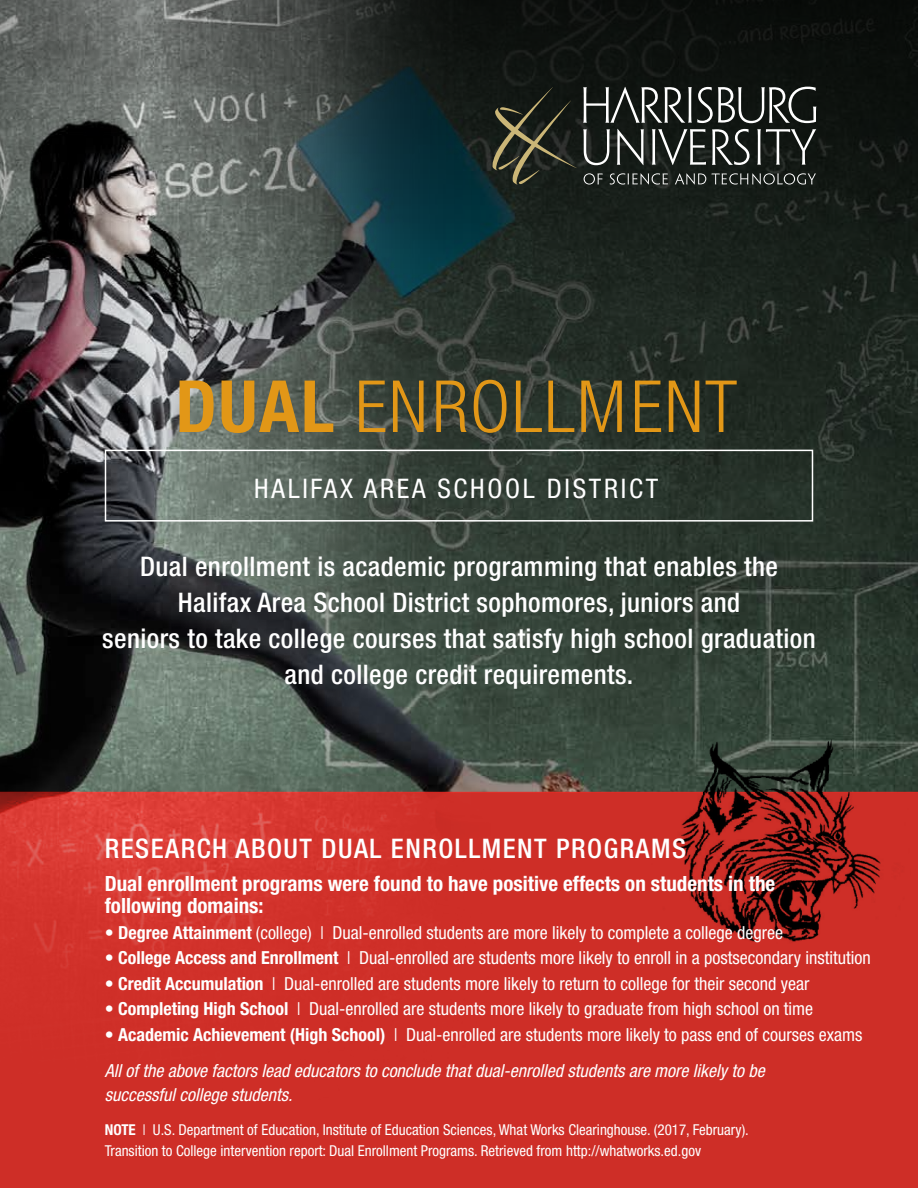
<style>
.page{position:relative;width:918px;height:1188px;background:#fff}
.page>*{position:absolute;margin:0;border:0;box-sizing:border-box;transform-origin:0 0}
.t1{font:300 condensed 72px "Helvetica Neue LT Std";letter-spacing:.025em;color:#e29717}
.t2{font:500 condensed 27px/36px "Helvetica Neue LT Std";letter-spacing:.015em;color:#fff;text-align:center}
.t3{font:500 condensed 27px "Helvetica Neue LT Std";letter-spacing:.055em;color:#fff}
.t4{font:condensed 27px "Helvetica Neue LT Std";letter-spacing:.1em;color:#fff}
.t5{font:700 condensed 21px/22.5px "Helvetica Neue LT Std";color:#fff}
.t6{font:condensed 18px "Helvetica Neue LT Std";color:#fff}
.t7{font:italic condensed 18px/36px "Helvetica Neue LT Std";color:#fff}
.t8{font:condensed 15px/21px "Helvetica Neue LT Std";color:#fff}
.s1{font-weight:700}
.s2{font-weight:300}
.s3{font-style:normal}
.s4{font-weight:700;font-style:normal}
.s5{font-weight:300;font-style:normal}
</style>
<div class="page">
<svg style="left:529px;top:0;width:389px;height:792px;background:#232c25"></svg>
<div style="left:0;top:792px;width:918px;height:396px;background:#ce2e27"></div>
<svg style="left:583px;top:129px;width:27px;height:36px"></svg>
<svg style="left:617px;top:129px;width:27px;height:36px"></svg>
<svg style="left:652px;top:129px;width:54px;height:36px;background:#4a4f4c"></svg>
<svg style="left:757px;top:129px;width:59px;height:36px;background:#3d423e"></svg>
<svg style="left:583px;top:87px;width:233px;height:36px"></svg>
<svg style="left:712px;top:129px;width:38px;height:36px"></svg>
<svg style="left:584px;top:173px;width:19px;height:12px"></svg>
<svg style="left:610px;top:173px;width:58px;height:12px"></svg>
<svg style="left:675px;top:173px;width:31px;height:12px"></svg>
<svg style="left:712px;top:173px;width:104px;height:12px"></svg>
<svg style="left:529px;top:87px;width:48px;height:98px;background:#23261e"></svg>
<img style="left:0;top:0;width:529px;height:1127px">
<div style="left:105px;top:450px;width:708px;height:72px;border:2px solid #fff"></div>
<img style="left:652px;top:730px;width:259px;height:232px">
<h1 class="t1" style="left:175px;top:365px;width:563px"><span class="s1">DUAL</span> ENROLLMENT</h1>
<h2 class="t4" style="left:254px;top:473px;width:405px">HALIFAX AREA SCHOOL DISTRICT</h2>
<h2 class="t2" style="left:102px;top:548px;width:715px">Dual enrollment is academic programming that enables the Halifax Area School District sophomores, juniors and<br>seniors to take college courses that satisfy high school graduation and college credit requirements.</h2>
<h2 class="t3" style="left:105px;top:832px;width:583px">RESEARCH ABOUT DUAL ENROLLMENT PROGRAMS</h2>
<p class="t5" style="left:105px;top:872px;width:672px">Dual enrollment programs were found to have positive effects on students in the following domains:</p>
<p class="t6" style="left:105px;top:922px;width:680px">• <span class="s1">Degree Attainment</span> (college) <span class="s2">I</span> Dual-enrolled students are more likely to complete a college degree</p>
<p class="t6" style="left:105px;top:948px;width:767px">• <span class="s1">College Access and Enrollment</span> <span class="s2">I</span> Dual-enrolled are students more likely to enroll in a postsecondary institution</p>
<p class="t6" style="left:105px;top:973px;width:706px">• <span class="s1">Credit Accumulation</span> <span class="s2">I</span> Dual-enrolled are students more likely to return to college for their second year</p>
<p class="t6" style="left:105px;top:999px;width:710px">• <span class="s1">Completing High School</span> <span class="s2">I</span> Dual-enrolled are students more likely to graduate from high school on time</p>
<p class="t7" style="left:105px;top:1017px;width:759px"><span class="s3">•</span> <span class="s4">Academic Achievement (High School)</span> <span class="s5">I</span> <span class="s3">Dual-enrolled are students more likely to pass end of courses exams<br></span>All of the above factors lead educators to conclude that dual-enrolled students are more likely to be</p>
<p class="t7" style="left:105px;top:1077px;width:189px">successful college students.</p>
<p class="t8" style="left:105px;top:1119px;width:646px"><span class="s1">NOTE</span> <span class="s2">I</span> U.S. Department of Education, Institute of Education Sciences, What Works Clearinghouse. (2017, February).<br>Transition to College intervention report: Dual Enrollment Programs. Retrieved from http://whatworks.ed.gov</p>
</div>
